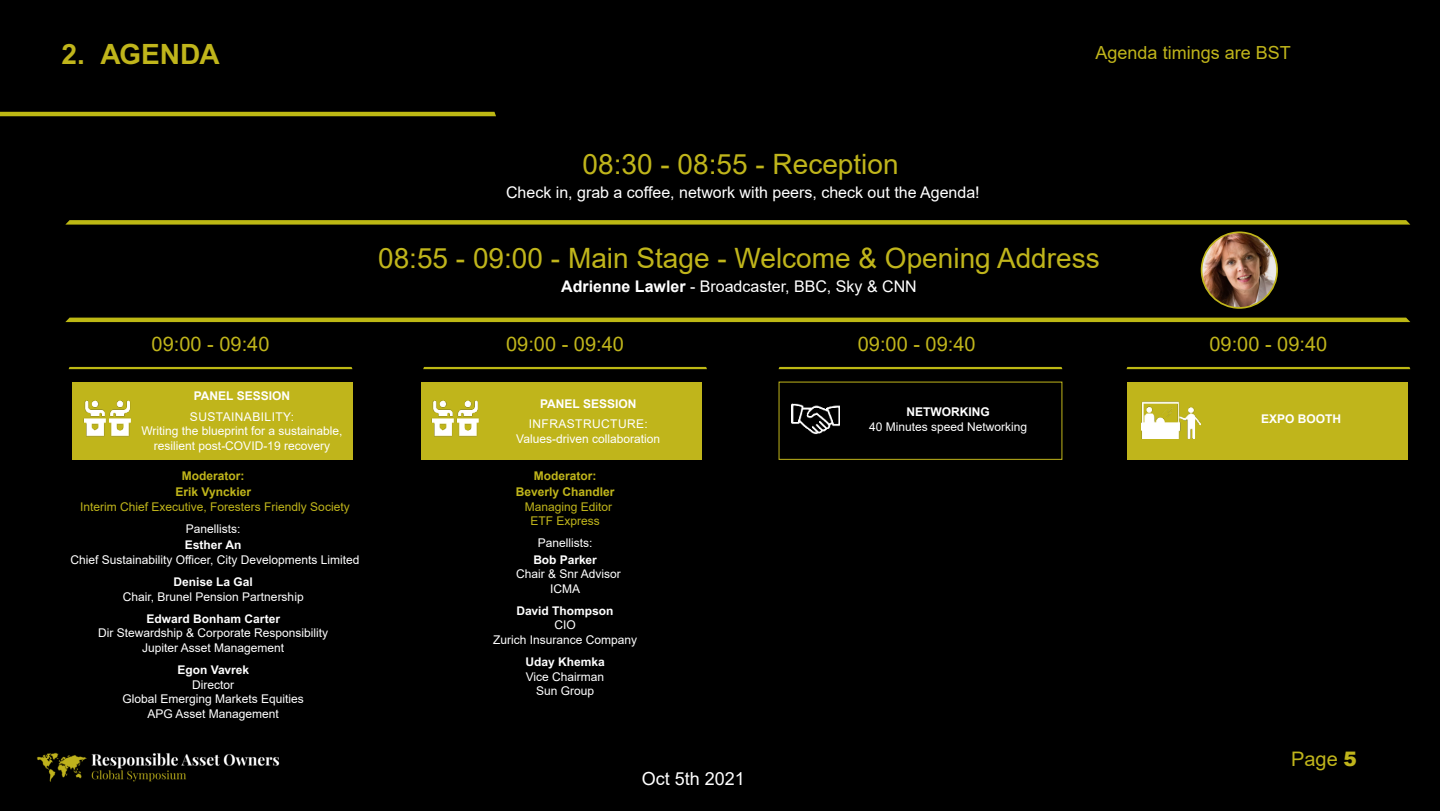
<style>
.page{position:relative;width:1440px;height:811px;background:#fff}
.page>*{position:absolute;margin:0;border:0;box-sizing:border-box;transform-origin:0 0}
.t1{font:28px "Arial";color:#c0b51b}
.t2{font:700 28px "Arial";color:#c0b51b}
.t3{font:20px "Arial";color:#c0b51b}
.t4{font:18px "Arial";color:#c0b51b}
.t5{font:18px "Arial";color:#fff}
.t6{font:16px "Arial";color:#fff}
.t7{font:12px/14.4px "Arial";color:#fff;text-align:center}
.t8{font:700 12px "Arial";color:#fff}
.t9{font:12px "Arial";color:#c0b51b}
.t10{font:700 12px "Arial";color:#c0b51b}
.t11{font:700 12px "Arial";color:#fff}
.t12{font:12px "Arial";letter-spacing:.035em;color:#fff}
.s1{font-weight:700}
.s2{font-weight:900}
</style>
<div class="page">
<div style="left:0;top:0;width:1440px;height:810px;background:#000"></div>
<hr style="left:0;top:112px;width:496px;height:4px;background:#bdb814">
<svg style="left:69px;top:367px;width:283px;height:2px"></svg>
<svg style="left:423px;top:367px;width:284px;height:2px"></svg>
<svg style="left:779px;top:367px;width:283px;height:2px"></svg>
<svg style="left:1126px;top:367px;width:284px;height:2px"></svg>
<svg style="left:66px;top:220px;width:1344px;height:4px;background:#b6b213"></svg>
<svg style="left:65px;top:317px;width:1345px;height:5px;background:#a5a111"></svg>
<img style="left:1202px;top:232px;width:75px;height:76px;border-radius:38px">
<div style="left:1201px;top:231px;width:77px;height:77px;border:2px solid #c0b51b;border-radius:50%"></div>
<div style="left:72px;top:382px;width:280px;height:77px;background:#c0b51b"></div>
<div style="left:422px;top:382px;width:280px;height:77px;background:#c0b51b"></div>
<div style="left:1127px;top:382px;width:280px;height:77px;background:#c0b51b"></div>
<img style="left:83px;top:400px;width:48px;height:37px">
<img style="left:431px;top:400px;width:48px;height:37px">
<img style="left:1142px;top:401px;width:59px;height:37px">
<img style="left:791px;top:403px;width:49px;height:32px">
<img style="left:37px;top:752px;width:243px;height:30px">
<p class="t2" style="left:62px;top:37px;width:160px">2. AGENDA</p>
<p class="t4" style="left:1096px;top:40px;width:197px">Agenda timings are BST</p>
<p class="t1" style="left:583px;top:145px;width:317px">08:30 - 08:55 - Reception</p>
<p class="t6" style="left:506px;top:181px;width:475px">Check in, grab a coffee, network with peers, check out the Agenda!</p>
<p class="t1" style="left:378px;top:239px;width:723px">08:55 - 09:00 - Main Stage - Welcome &amp; Opening Address</p>
<p class="t6" style="left:561px;top:275px;width:357px"><span class="s1">Adrienne Lawler</span> - Broadcaster, BBC, Sky &amp; CNN</p>
<p class="t3" style="left:152px;top:330px;width:119px">09:00 - 09:40</p>
<p class="t3" style="left:506px;top:330px;width:119px">09:00 - 09:40</p>
<p class="t3" style="left:858px;top:330px;width:119px">09:00 - 09:40</p>
<p class="t3" style="left:1209px;top:330px;width:119px">09:00 - 09:40</p>
<p class="t11" style="left:194px;top:387px;width:98px">PANEL SESSION</p>
<p class="t12" style="left:190px;top:408px;width:106px">SUSTAINABILITY:</p>
<p class="t7" style="left:141px;top:423px;width:203px">Writing the blueprint for a sustainable, resilient post-COVID-19 recovery</p>
<p class="t10" style="left:182px;top:467px;width:64px">Moderator:</p>
<p class="t10" style="left:176px;top:483px;width:77px">Erik Vynckier</p>
<p class="t9" style="left:80px;top:498px;width:271px">Interim Chief Executive, Foresters Friendly Society</p>
<p class="t7" style="left:186px;top:521px;width:56px">Panellists:</p>
<p class="t8" style="left:185px;top:538px;width:58px">Esther An</p>
<p class="t7" style="left:70px;top:552px;width:291px">Chief Sustainability Officer, City Developments Limited</p>
<p class="t8" style="left:174px;top:574px;width:81px">Denise La Gal</p>
<p class="t7" style="left:123px;top:589px;width:182px">Chair, Brunel Pension Partnership</p>
<p class="t8" style="left:146px;top:611px;width:135px">Edward Bonham Carter</p>
<p class="t7" style="left:98px;top:625px;width:232px">Dir Stewardship &amp; Corporate Responsibility</p>
<p class="t7" style="left:142px;top:640px;width:144px">Jupiter Asset Management</p>
<p class="t8" style="left:178px;top:662px;width:73px">Egon Vavrek</p>
<p class="t7" style="left:192px;top:677px;width:43px">Director</p>
<p class="t7" style="left:123px;top:691px;width:183px">Global Emerging Markets Equities</p>
<p class="t7" style="left:148px;top:705px;width:133px">APG Asset Management</p>
<p class="t11" style="left:540px;top:395px;width:98px">PANEL SESSION</p>
<p class="t12" style="left:529px;top:415px;width:120px">INFRASTRUCTURE:</p>
<p class="t7" style="left:516px;top:431px;width:145px">Values-driven collaboration</p>
<p class="t10" style="left:534px;top:467px;width:64px">Moderator:</p>
<p class="t10" style="left:516px;top:483px;width:100px">Beverly Chandler</p>
<p class="t9" style="left:525px;top:498px;width:89px">Managing Editor</p>
<p class="t9" style="left:530px;top:512px;width:71px">ETF Express</p>
<p class="t7" style="left:538px;top:535px;width:56px">Panellists:</p>
<p class="t8" style="left:533px;top:552px;width:65px">Bob Parker</p>
<p class="t7" style="left:516px;top:566px;width:106px">Chair &amp; Snr Advisor</p>
<p class="t7" style="left:550px;top:581px;width:31px">ICMA</p>
<p class="t8" style="left:517px;top:603px;width:98px">David Thompson</p>
<p class="t7" style="left:554px;top:617px;width:23px">CIO</p>
<p class="t7" style="left:493px;top:632px;width:146px">Zurich Insurance Company</p>
<p class="t8" style="left:525px;top:654px;width:81px">Uday Khemka</p>
<p class="t7" style="left:526px;top:669px;width:80px">Vice Chairman</p>
<p class="t7" style="left:536px;top:683px;width:60px">Sun Group</p>
<p class="t5" style="left:642px;top:765px;width:105px">Oct 5th 2021</p>
<p class="t11" style="left:907px;top:403px;width:85px">NETWORKING</p>
<p class="t7" style="left:869px;top:419px;width:160px">40 Minutes speed Networking</p>
<p class="t11" style="left:1261px;top:410px;width:82px">EXPO BOOTH</p>
<p class="t3" style="left:1291px;top:744px;width:67px">Page <span class="s2">5</span></p>
</div>
